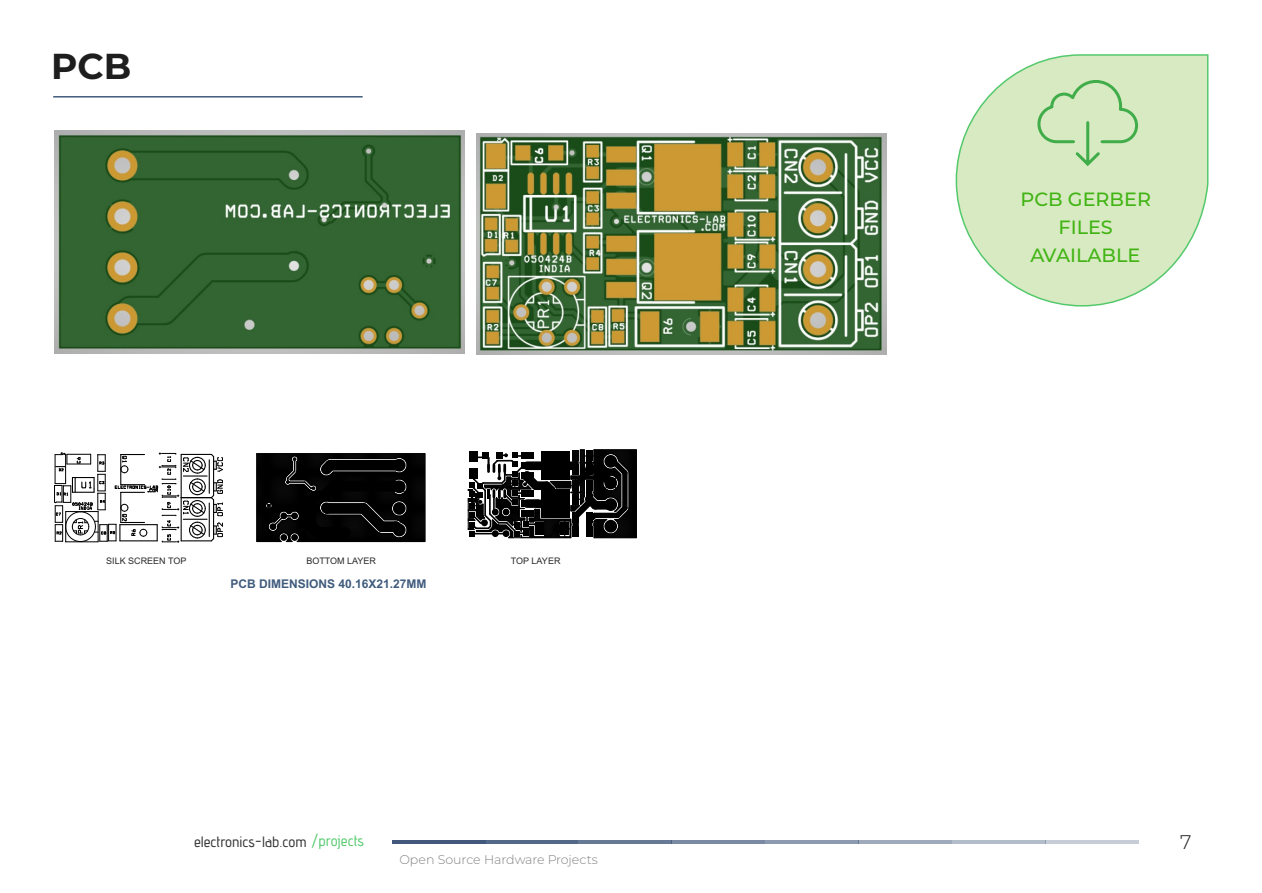
<style>
.page{position:relative;width:1262px;height:893px;background:#fff}
.page>*{position:absolute;margin:0;border:0;box-sizing:border-box;transform-origin:0 0}
.t1{font:700 36px "Montserrat";color:#1e1e1e}
.t2{font:300 19.65px "Montserrat";color:#1e1e1e}
.t3{font:500 19.2px/27.6px "Montserrat";color:#41b414;text-align:center}
.t4{font:15px "advent Bd 1";color:#323232}
.t5{font:300 12.6px "Montserrat";color:#818281}
.t6{font:700 12px "Arial";color:#405c7d}
.t7{font:9px "Arial";color:#2b2929}
.s1{color:#54c96c}
</style>
<div class="page">
<svg style="left:955px;top:54px;width:254px;height:253px"></svg>
<hr style="left:53px;top:96px;width:310px;height:1px;background:#405c7d">
<svg style="left:1036px;top:78px;width:103px;height:90px;background:#c7e3b4"></svg>
<hr style="left:636px;top:450px;width:1px;height:87px;background:#000">
<svg style="left:468px;top:449px;width:168px;height:90px"></svg>
<svg style="left:256px;top:453px;width:169px;height:90px;background:#0d0d0d"></svg>
<svg style="left:54px;top:452px;width:169px;height:90px"></svg>
<img style="left:476px;top:134px;width:410px;height:220px">
<img style="left:55px;top:131px;width:409px;height:222px">
<hr style="left:392px;top:840px;width:93px;height:3px;background:#42597c">
<hr style="left:485px;top:840px;width:93px;height:3px;background:#40587b">
<hr style="left:578px;top:840px;width:93px;height:3px;background:#40587b">
<hr style="left:671px;top:840px;width:94px;height:3px;background:#40587b">
<hr style="left:765px;top:840px;width:93px;height:3px;background:#40587b">
<hr style="left:858px;top:840px;width:94px;height:3px;background:#40587b">
<hr style="left:952px;top:840px;width:93px;height:3px;background:#40587b">
<hr style="left:1045px;top:840px;width:94px;height:3px;background:#40587b">
<h1 class="t1" style="left:51px;top:44px;width:82px">PCB</h1>
<p class="t7" style="left:106px;top:557px;width:82px">SILK SCREEN TOP</p>
<p class="t7" style="left:306px;top:557px;width:71px">BOTTOM LAYER</p>
<p class="t7" style="left:511px;top:557px;width:51px">TOP LAYER</p>
<h3 class="t6" style="left:230px;top:579px;width:198px">PCB DIMENSIONS 40.16X21.27MM</h3>
<h3 class="t4" style="left:194px;top:836px;width:171px">electronics-lab.com <span class="s1">/projects</span></h3>
<h3 class="t5" style="left:399px;top:851px;width:200px">Open Source Hardware Projects</h3>
<h3 class="t3" style="left:1020px;top:186px;width:132px">PCB GERBER<br>FILES<br>AVAILABLE</h3>
<h2 class="t2" style="left:1180px;top:829px;width:13px">7</h2>
</div>
